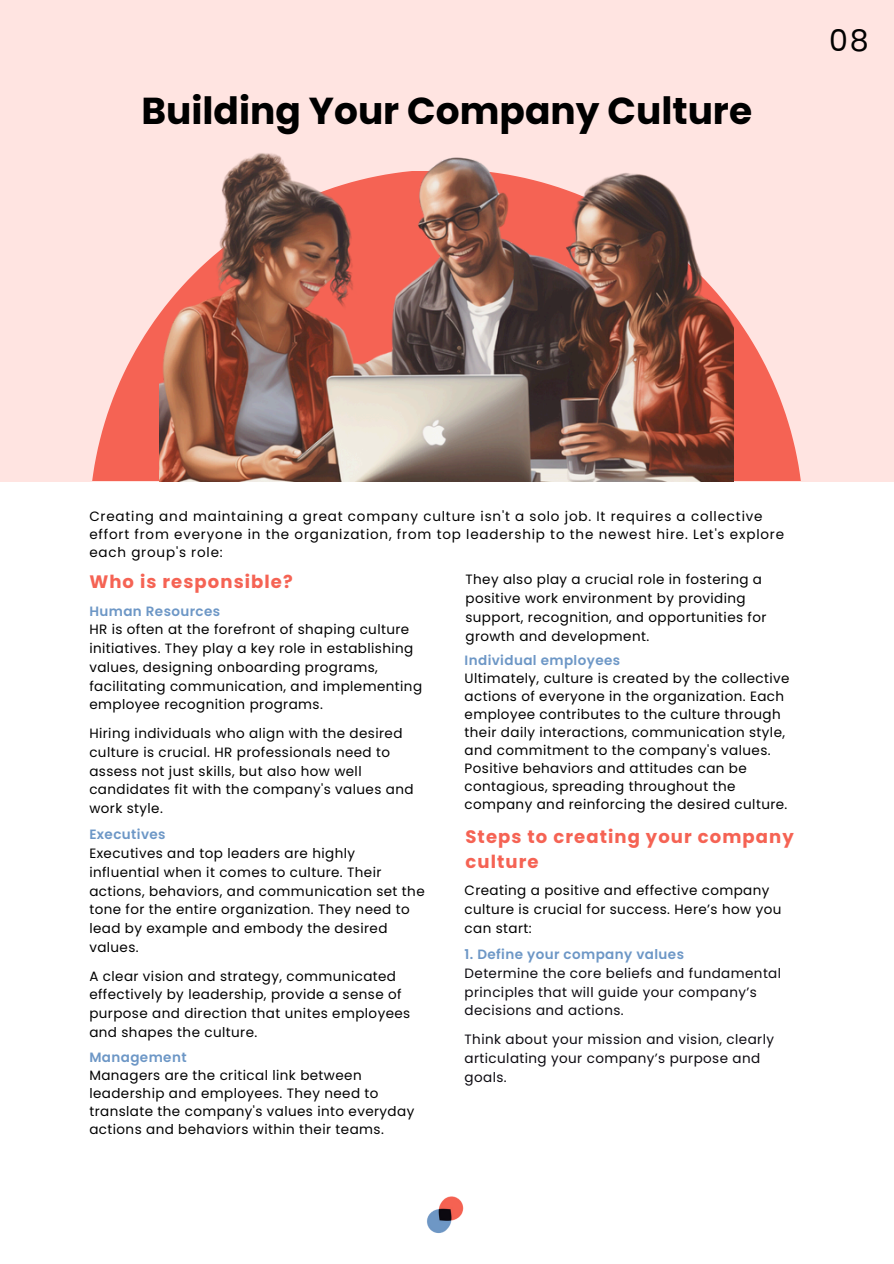
<style>
.page{position:relative;width:894px;height:1264px;background:#fff}
.page>*{position:absolute;margin:0;border:0;box-sizing:border-box;transform-origin:0 0}
.t1{font:700 37.5px "Poppins";color:#000}
.t2{font:30px "Poppins";color:#000}
.t3{font:700 18px/24.8px "Poppins";letter-spacing:.06em;color:#f56354}
.t4{font:13.5px/18.8px "Poppins";letter-spacing:.03em;color:#000}
.t5{font:13.5px/18px "Poppins";letter-spacing:.06em;color:#000}
.t6{font:13.5px/18.8px "Poppins";letter-spacing:.03em;color:#0c0a10}
.t7{font:600 13.5px "Poppins";letter-spacing:.03em;color:#6d97c6}
</style>
<div class="page">
<div style="left:0;top:0;width:893px;height:481px;background:#ffe4e1"></div>
<img style="left:427px;top:1196px;width:37px;height:37px">
<svg style="left:92px;top:313px;width:709px;height:167px;fill:#f56354"></svg>
<img style="left:160px;top:153px;width:573px;height:328px">
<p class="t1" style="left:141px;top:85px;width:612px">Building Your Company Culture</p>
<p class="t2" style="left:828px;top:20px;width:41px">08</p>
<p class="t5" style="left:89px;top:507px;width:696px">Creating and maintaining a great company culture isn't a solo job. It requires a collective effort from everyone in the organization, from top leadership to the newest hire. Let's explore each group's role:</p>
<h2 class="t3" style="left:89px;top:569px;width:205px">Who is responsible?</h2>
<p class="t7" style="left:89px;top:601px;width:132px">Human Resources</p>
<p class="t4" style="left:89px;top:620px;width:334px">HR is often at the forefront of shaping culture initiatives. They play a key role in establishing values, designing onboarding programs, facilitating communication, and implementing employee recognition programs.</p>
<p class="t4" style="left:89px;top:724px;width:325px">Hiring individuals who align with the desired culture is crucial. HR professionals need to assess not just skills, but also how well candidates fit with the company's values and work style.</p>
<p class="t7" style="left:89px;top:825px;width:78px">Executives</p>
<p class="t4" style="left:89px;top:844px;width:337px">Executives and top leaders are highly influential when it comes to culture. Their actions, behaviors, and communication set the tone for the entire organization. They need to lead by example and embody the desired values.</p>
<p class="t4" style="left:89px;top:966px;width:322px">A clear vision and strategy, communicated effectively by leadership, provide a sense of purpose and direction that unites employees and shapes the culture.</p>
<p class="t7" style="left:89px;top:1047px;width:99px">Management</p>
<p class="t4" style="left:89px;top:1065px;width:326px;line-height:18px">Managers are the critical link between leadership and employees. They need to translate the company's values into everyday actions and behaviors within their teams.</p>
<p class="t4" style="left:465px;top:570px;width:302px">They also play a crucial role in fostering a positive work environment by providing support, recognition, and opportunities for growth and development.</p>
<p class="t7" style="left:464px;top:651px;width:157px">Individual employees</p>
<p class="t4" style="left:464px;top:669px;width:326px;line-height:18px">Ultimately, culture is created by the collective actions of everyone in the organization. Each employee contributes to the culture through their daily interactions, communication style, and commitment to the company's values.<br>Positive behaviors and attitudes can be contagious, spreading throughout the company and reinforcing the desired culture.</p>
<h2 class="t3" style="left:465px;top:824px;width:330px">Steps to creating your company culture</h2>
<p class="t4" style="left:464px;top:881px;width:318px">Creating a positive and effective company culture is crucial for success. Here’s how you can start:</p>
<p class="t7" style="left:464px;top:944px;width:221px">1. Define your company values</p>
<p class="t6" style="left:464px;top:963px;width:318px">Determine the core beliefs and fundamental principles that will guide your company’s decisions and actions.</p>
<p class="t6" style="left:464px;top:1029px;width:311px">Think about your mission and vision, clearly articulating your company’s purpose and goals.</p>
</div>
